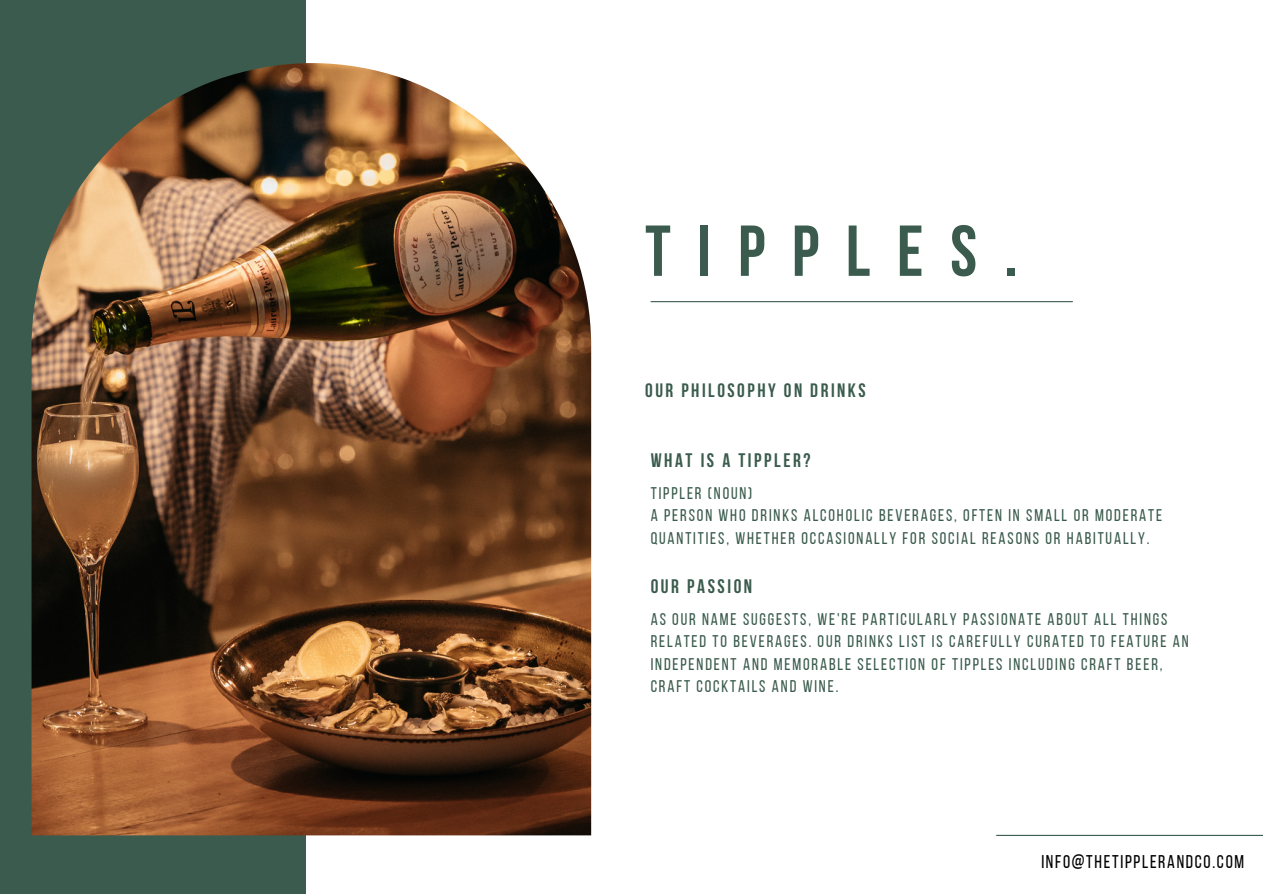
<style>
.page{position:relative;width:1263px;height:894px;background:#fff}
.page>*{position:absolute;margin:0;border:0;box-sizing:border-box;transform-origin:0 0}
.t1{font:700 71.85px "Bebas Neue";letter-spacing:.375em;color:#3a5b4d}
.t2{font:700 19.5px "Bebas Neue";letter-spacing:.13em;color:#3a5b4d}
.t3{font:700 19.35px "Bebas Neue";letter-spacing:.13em;color:#3a5b4d}
.t4{font:18.3px "Bebas Neue";letter-spacing:.095em;color:#000}
.t5{font:16.8px/22.5px "Bebas Neue";letter-spacing:.11em;color:#3a5b4d}
</style>
<div class="page">
<div style="left:0;top:0;width:306px;height:893px;background:#3a5b4d"></div>
<img style="left:32px;top:63px;width:559px;height:772px">
<hr style="left:651px;top:301px;width:422px;height:1px;background:#3a5b4d">
<hr style="left:996px;top:834px;width:267px;height:1px;background:#3a5b4d">
<h1 class="t1" style="left:645px;top:222px;width:374px">tipples.</h1>
<h2 class="t3" style="left:645px;top:382px;width:222px">OUR PHILOSOPHY ON DRINKS</h2>
<p class="t2" style="left:651px;top:452px;width:161px">WHAT IS A TIPPLER?</p>
<p class="t5" style="left:651px;top:483px;width:103px">TIPPLER (NOUN)</p>
<p class="t5" style="left:651px;top:505px;width:513px">A PERSON WHO DRINKS ALCOHOLIC BEVERAGES, OFTEN IN SMALL OR MODERATE<br>QUANTITIES, WHETHER OCCASIONALLY FOR SOCIAL REASONS OR HABITUALLY.</p>
<h3 class="t2" style="left:651px;top:578px;width:103px">OUR PASSION</h3>
<h2 class="t5" style="left:651px;top:609px;width:540px">AS OUR NAME SUGGESTS, WE'RE PARTICULARLY PASSIONATE ABOUT ALL THINGS RELATED TO BEVERAGES. OUR DRINKS LIST IS CAREFULLY CURATED TO FEATURE AN INDEPENDENT AND MEMORABLE SELECTION OF TIPPLES INCLUDING CRAFT BEER, CRAFT COCKTAILS AND WINE.</h2>
<h2 class="t4" style="left:1041px;top:853px;width:204px">INFO@THETIPPLERANDCO.COM</h2>
</div>
